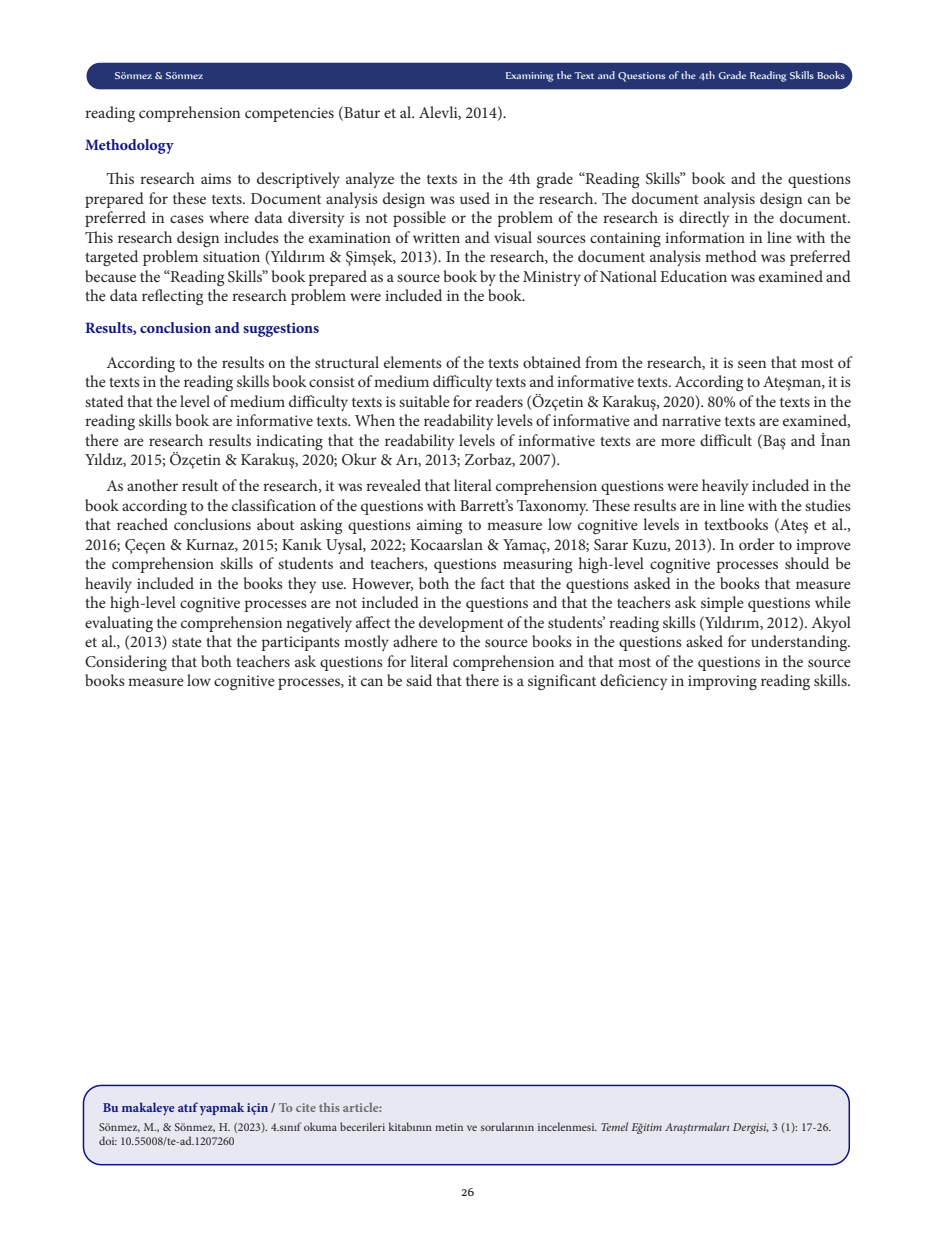
<style>
.page{position:relative;width:936px;height:1255px;background:#fff}
.page>*{position:absolute;margin:0;border:0;box-sizing:border-box;transform-origin:0 0}
.Mnormal{font:16.5px/19.5px "Minion Pro";color:#231f20;text-align:justify}
.t1{font:700 15.75px "Minion Pro";color:#10147e}
.t2{font:700 13.5px "Minion Pro";color:#10147e}
.t3{font:13.5px "Nyala";color:#231f20}
.t4{font:12px/14.4px "Minion Pro";color:#231f20}
.t5{font:12px "Nyala";color:#fff;scale:1.08 1}
.s1{color:#231f20}
.s2{color:#6c6d70}
.s3{font-style:italic}
</style>
<div class="page">
<div style="left:86px;top:63px;width:766px;height:26px;background:#253573;border-radius:13px"></div>
<div style="left:83px;top:1085px;width:766px;height:79px;background:#e7e8f2;border-radius:18px"></div>
<div style="left:83px;top:1084px;width:767px;height:81px;border:2px solid #10147e;border-radius:18px"></div>
<p class="t5" style="left:115px;top:68px;width:83px">Sönmez &amp; Sönmez</p>
<p class="t5" style="left:505px;top:68px;width:316px">Examining the Text and Questions of the 4th Grade Reading Skills Books</p>
<p class="Mnormal" style="left:85px;top:103px;width:423px">reading comprehension competencies (Batur et al. Alevli, 2014).</p>
<h3 class="t1" style="left:85px;top:134px;width:90px">Methodology</h3>
<p class="Mnormal" style="left:85px;top:169px;width:767px;text-indent:21px">This research aims to descriptively analyze the texts in the 4th grade “Reading Skills” book and the questions prepared for these texts. Document analysis design was used in the research. The document analysis design can be preferred in cases where data diversity is not possible or the problem of the research is directly in the document.<br>This research design includes the examination of written and visual sources containing information in line with the targeted problem situation (Yıldırım &amp; Şimşek, 2013). In the research, the document analysis method was preferred because the “Reading Skills” book prepared as a source book by the Ministry of National Education was examined and the data reflecting the research problem were included in the book.</p>
<h3 class="t1" style="left:85px;top:317px;width:236px">Results, conclusion and suggestions</h3>
<p class="Mnormal" style="left:85px;top:352px;width:767px;text-indent:21px">According to the results on the structural elements of the texts obtained from the research, it is seen that most of the texts in the reading skills book consist of medium difficulty texts and informative texts. According to Ateşman, it is stated that the level of medium difficulty texts is suitable for readers (Özçetin &amp; Karakuş, 2020). 80% of the texts in the reading skills book are informative texts. When the readability levels of informative and narrative texts are examined, there are research results indicating that the readability levels of informative texts are more difficult (Baş and İnan Yıldız, 2015; Özçetin &amp; Karakuş, 2020; Okur &amp; Arı, 2013; Zorbaz, 2007).</p>
<p class="Mnormal" style="left:85px;top:476px;width:767px;text-indent:21px">As another result of the research, it was revealed that literal comprehension questions were heavily included in the book according to the classification of the questions with Barrett’s Taxonomy. These results are in line with the studies that reached conclusions about asking questions aiming to measure low cognitive levels in textbooks (Ateş et al., 2016; Çeçen &amp; Kurnaz, 2015; Kanık Uysal, 2022; Kocaarslan &amp; Yamaç, 2018; Sarar Kuzu, 2013). In order to improve the comprehension skills of students and teachers, questions measuring high-level cognitive processes should be heavily included in the books they use. However, both the fact that the questions asked in the books that measure the high-level cognitive processes are not included in the questions and that the teachers ask simple questions while evaluating the comprehension negatively affect the development of the students’ reading skills (Yıldırım, 2012). Akyol et al., (2013) state that the participants mostly adhere to the source books in the questions asked for understanding.<br>Considering that both teachers ask questions for literal comprehension and that most of the questions in the source books measure low cognitive processes, it can be said that there is a significant deficiency in improving reading skills.</p>
<p class="t2" style="left:103px;top:1098px;width:281px">Bu makaleye atıf yapmak için <span class="s1">/</span> <span class="s2">To cite this article:</span></p>
<p class="t4" style="left:99px;top:1119px;width:733px">Sönmez, M., &amp; Sönmez, H. (2023). 4.sınıf okuma becerileri kitabının metin ve sorularının incelenmesi. <span class="s3">Temel Eğitim Araştırmaları Dergisi</span>, 3 (1): 17-26. doi: 10.55008/te-ad.1207260</p>
<p class="t3" style="left:461px;top:1183px;width:14px">26</p>
</div>
